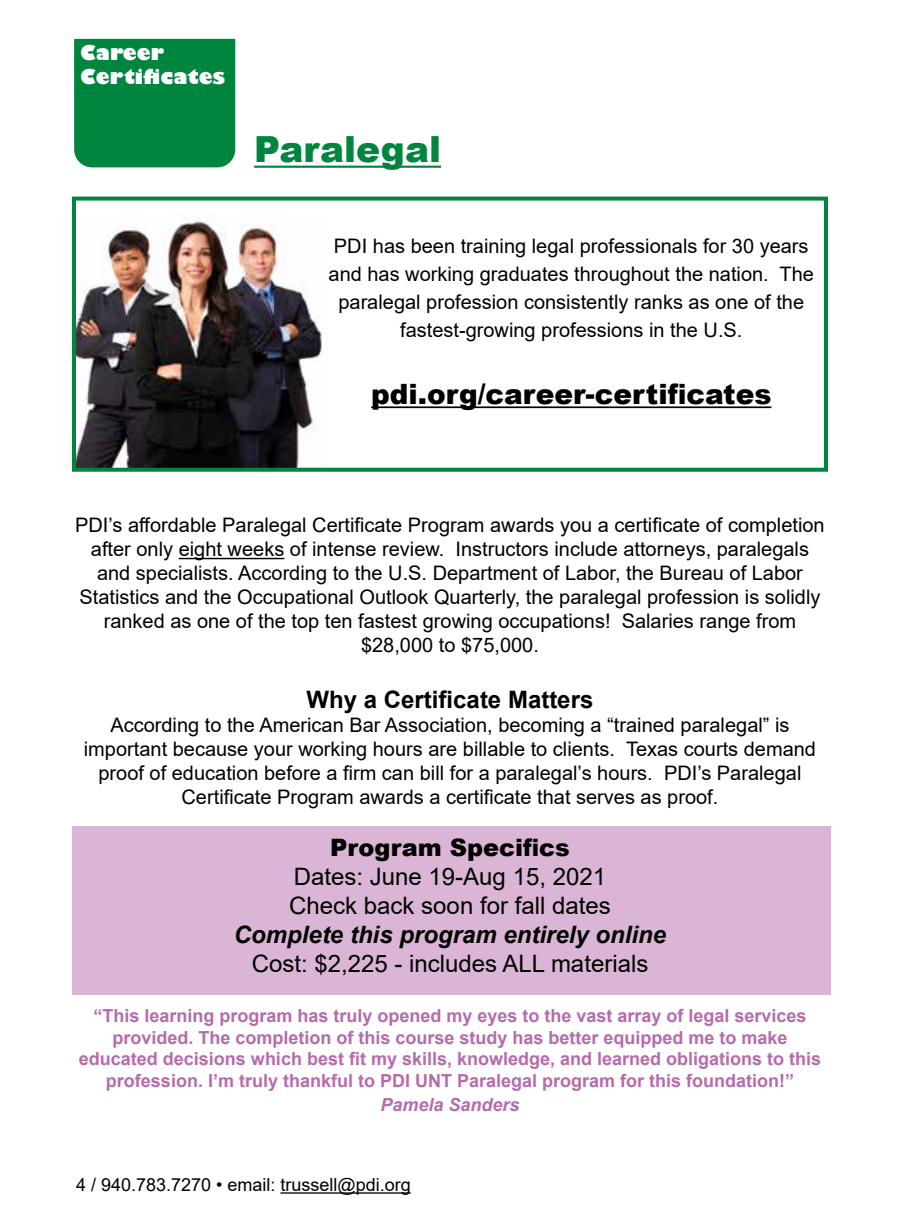
<style>
.page{position:relative;width:900px;height:1224px;background:#fff}
.page>*{position:absolute;margin:0;border:0;box-sizing:border-box;transform-origin:0 0}
.t1{font:900 36px "Arial";color:#00853f}
.t2{font:900 28px "Arial";color:#000}
.t3{font:24px/28.8px "Arial";color:#000}
.t4{font:italic 700 24px "Arial";color:#000}
.t5{font:700 24px "Arial";color:#000}
.t6{font:900 24px "Arial";color:#000}
.t7{font:20px/24px "Arial";color:#000;text-align:center}
.t8{font:800 20px/24px "Gill Sans";color:#fff}
.t9{font:700 18px/21.6px "Arial";color:#b56bac;text-align:center}
.t10{font:18px "Arial";color:#000}
.t11{font:italic 700 18px "Arial";color:#b56bac}
</style>
<div class="page">
<hr style="left:280px;top:1192px;width:131px;height:2px;background:#000">
<div style="left:74px;top:23px;width:161px;height:144px;background:#00853f;border-radius:18px"></div>
<div style="left:60px;top:8px;width:186px;height:31px;background:#fff;border:2px solid #fff"></div>
<div style="left:72px;top:826px;width:759px;height:169px;background:#dab5d5"></div>
<img style="left:67px;top:216px;width:260px;height:251px">
<hr style="left:371px;top:406px;width:400px;height:2px;background:#000">
<div style="left:72px;top:197px;width:756px;height:275px;border:4px solid #00853f"></div>
<hr style="left:254px;top:166px;width:187px;height:2px;background:#00853f">
<hr style="left:179px;top:558px;width:105px;height:1px;background:#000">
<p class="t8" style="left:80px;top:42px;width:146px">Career<br>Certificates</p>
<h1 class="t1" style="left:254px;top:123px;width:188px">Paralegal</h1>
<p class="t7" style="left:329px;top:231px;width:487px;line-height:28px">PDI has been training legal professionals for 30 years and has working graduates throughout the nation. The paralegal profession consistently ranks as one of the fastest-growing professions in the U.S.</p>
<h2 class="t2" style="left:371px;top:373px;width:402px">pdi.org/career-certificates</h2>
<p class="t7" style="left:75px;top:513px;width:751px">PDI’s affordable Paralegal Certificate Program awards you a certificate of completion after only eight weeks of intense review. Instructors include attorneys, paralegals and specialists. According to the U.S. Department of Labor, the Bureau of Labor Statistics and the Occupational Outlook Quarterly, the paralegal profession is solidly ranked as one of the top ten fastest growing occupations! Salaries range from $28,000 to $75,000.</p>
<p class="t5" style="left:307px;top:682px;width:288px">Why a Certificate Matters</p>
<p class="t7" style="left:84px;top:712px;width:734px">According to the American Bar Association, becoming a “trained paralegal” is important because your working hours are billable to clients. Texas courts demand proof of education before a firm can bill for a paralegal’s hours. PDI’s Paralegal Certificate Program awards a certificate that serves as proof.</p>
<p class="t6" style="left:330px;top:830px;width:241px">Program Specifics</p>
<p class="t3" style="left:289px;top:862px;width:323px">Dates: June 19-Aug 15, 2021<br>Check back soon for fall dates</p>
<p class="t4" style="left:234px;top:918px;width:434px">Complete this program entirely online</p>
<p class="t3" style="left:252px;top:949px;width:398px">Cost: $2,225 - includes ALL materials</p>
<p class="t9" style="left:79px;top:1005px;width:744px">“This learning program has truly opened my eyes to the vast array of legal services provided. The completion of this course study has better equipped me to make educated decisions which best fit my skills, knowledge, and learned obligations to this profession. I’m truly thankful to PDI UNT Paralegal program for this foundation!”</p>
<p class="t11" style="left:380px;top:1092px;width:141px">Pamela Sanders</p>
<p class="t10" style="left:76px;top:1172px;width:336px">4 / 940.783.7270 • email: trussell@pdi.org</p>
</div>
